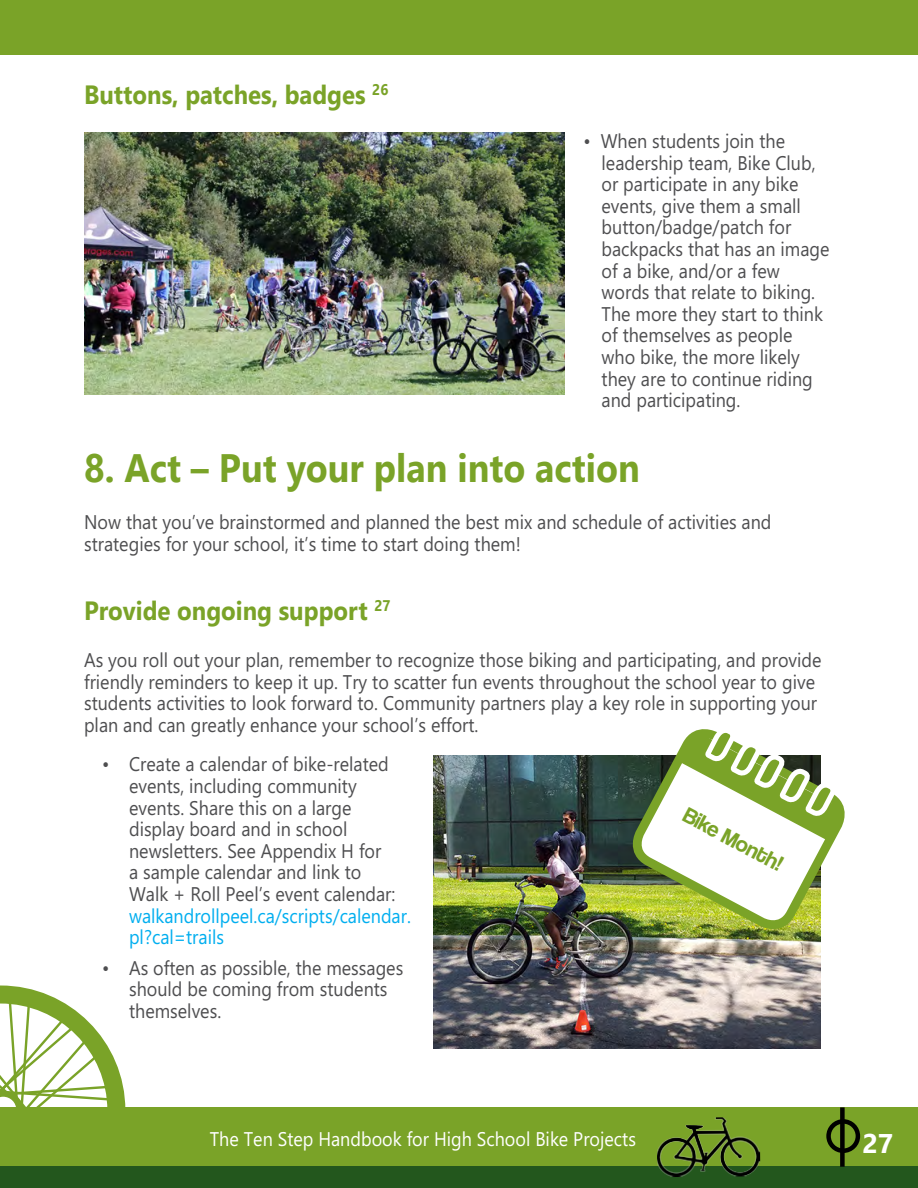
<style>
.page{position:relative;width:918px;height:1188px;background:#fff}
.page>*{position:absolute;margin:0;border:0;box-sizing:border-box;transform-origin:0 0}
.t1{font:700 39.6px "Gadugi";color:#7aa328;scale:.91 1}
.t2{font:700 27px "Gadugi";color:#fff}
.t3{font:700 26.4px "Gadugi";color:#7aa328;scale:.91 1}
.t4{font:22.65px "Coolvetica Rg";color:#7aa328}
.t5{font:19.8px/21.6px "Microsoft Phags Pa";color:#4e4e50;scale:.91 1}
.t6{font:19.8px/21.6px "Microsoft Phags Pa";color:#00aeef;scale:.91 1}
.t7{font:19.8px "Microsoft Phags Pa";color:#fff;scale:.91 1}
</style>
<div class="page">
<svg style="left:0;top:986px;width:126px;height:121px"></svg>
<div style="left:0;top:1107px;width:918px;height:59px;background:#7aa328"></div>
<div style="left:0;top:1166px;width:918px;height:22px;background:#23571d"></div>
<img style="left:657px;top:1117px;width:103px;height:60px">
<div style="left:840px;top:1107px;width:5px;height:60px;background:#000"></div>
<div style="left:826px;top:1119px;width:34px;height:34px;border:4px solid #000;border-radius:50%"></div>
<div style="left:0;top:0;width:918px;height:55px;background:#7aa328"></div>
<img style="left:434px;top:756px;width:386px;height:292px">
<img style="left:84px;top:132px;width:480px;height:263px">
<img style="left:628px;top:748px;width:217px;height:189px">
<svg style="left:680px;top:729px;width:163px;height:111px"></svg>
<h3 class="t3" style="left:84px;top:79px;width:336px">Buttons, patches, badges <sup>26</sup></h3>
<p class="t5" style="left:602px;top:129px;width:252px;text-indent:-18px">• When students join the leadership team, Bike Club, or participate in any bike events, give them a small button/badge/patch for backpacks that has an image of a bike, and/or a few words that relate to biking.<br>The more they start to think of themselves as people who bike, the more likely they are to continue riding and participating.</p>
<h1 class="t1" style="left:84px;top:444px;width:612px">8. Act – Put your plan into action</h1>
<p class="t5" style="left:84px;top:510px;width:757px">Now that you’ve brainstormed and planned the best mix and schedule of activities and strategies for your school, it’s time to start doing them!</p>
<h3 class="t3" style="left:84px;top:595px;width:338px">Provide ongoing support <sup>27</sup></h3>
<p class="t5" style="left:84px;top:648px;width:812px">As you roll out your plan, remember to recognize those biking and participating, and provide friendly reminders to keep it up. Try to scatter fun events throughout the school year to give students activities to look forward to. Community partners play a key role in supporting your plan and can greatly enhance your school’s effort.</p>
<p class="t5" style="left:129px;top:753px;width:294px;text-indent:-27px">• Create a calendar of bike-related events, including community events. Share this on a large display board and in school newsletters. See Appendix H for a sample calendar and link to<br>Walk + Roll Peel’s event calendar:</p>
<p class="t6" style="left:129px;top:904px;width:311px">walkandrollpeel.ca/scripts/calendar. pl?cal=trails</p>
<p class="t5" style="left:129px;top:956px;width:303px;text-indent:-27px">• As often as possible, the messages should be coming from students themselves.</p>
<p class="t4" style="left:691px;top:802px;width:111px;rotate:28deg">Bike Month!</p>
<p class="t7" style="left:210px;top:1126px;width:470px">The Ten Step Handbook for High School Bike Projects</p>
<h2 class="t2" style="left:862px;top:1128px;width:33px">27</h2>
</div>
